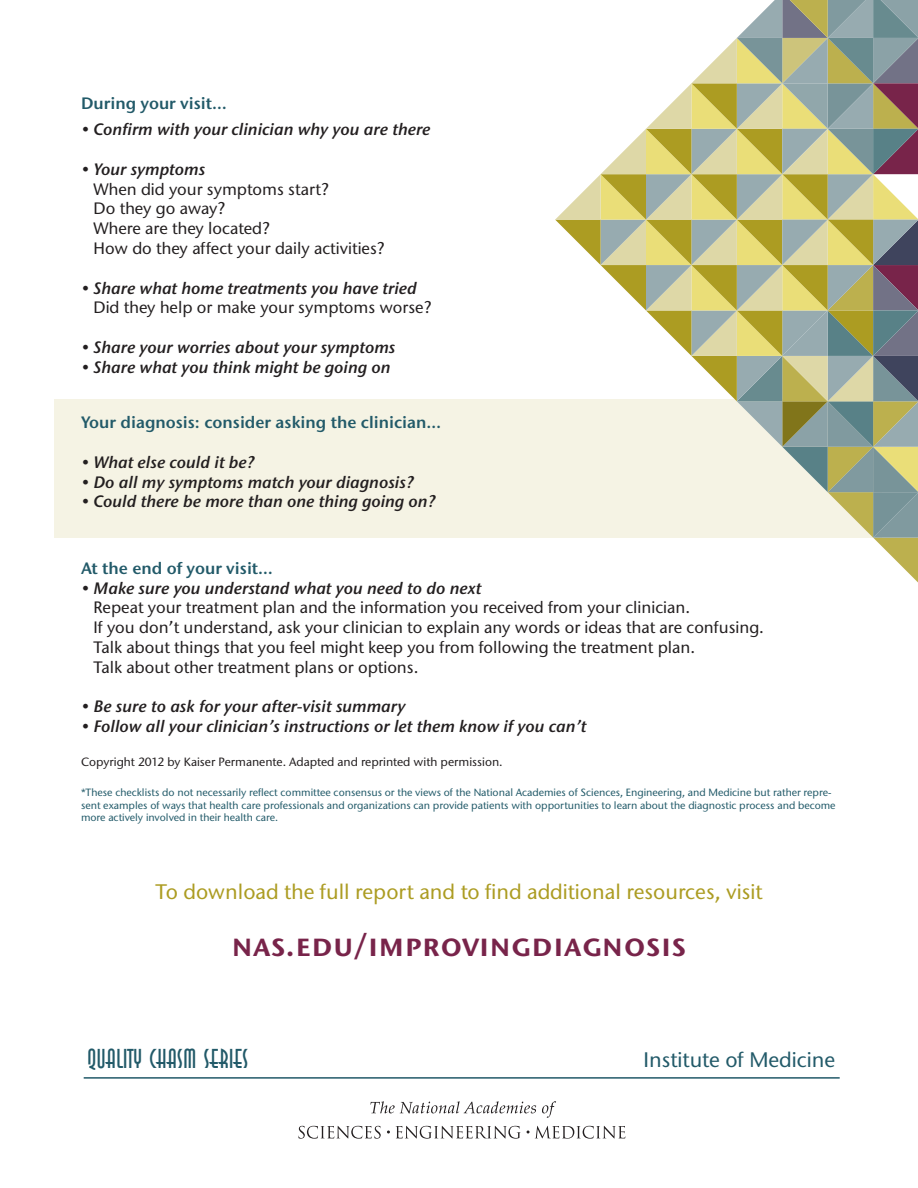
<style>
.page{position:relative;width:918px;height:1188px;background:#fff}
.page>*{position:absolute;margin:0;border:0;box-sizing:border-box;transform-origin:0 0}
.t1{font:600 31.5px "Stone Sans ITC Pro";color:#78244a}
.t2{font:25.5px "Anastasia";color:#225a69}
.t3{font:500 21px "Stone Sans ITC Std";color:#ac9c22}
.t4{font:500 21px "Stone Sans ITC Std";color:#225a69}
.t5{font:500 16.5px/19.8px "Stone Sans ITC Std";color:#231f20}
.t6{font:italic 600 16.5px/19.8px "Stone Sans ITC Pro";color:#231f20}
.t7{font:600 16.5px "Stone Sans ITC Pro";color:#225a69}
.t8{font:500 12px "Stone Sans ITC Std";color:#231f20}
.t9{font:500 10.5px/12.6px "Stone Sans ITC Std";color:#225a69}
.s1{font-family:"Stone Sans ITC Pro";font-weight:600;font-style:italic}
.s2{font-family:"Stone Sans ITC Std";font-weight:500;font-style:normal}
</style>
<div class="page">
<svg style="left:298px;top:1126px;width:327px;height:13px"></svg>
<svg style="left:370px;top:1101px;width:186px;height:17px"></svg>
<hr style="left:84px;top:1077px;width:756px;height:2px;background:#225a69">
<div style="left:54px;top:400px;width:827px;height:138px;background:#f5f3e4"></div>
<svg style="left:555px;top:0;width:363px;height:582px"></svg>
<p class="t7" style="left:81px;top:93px;width:147px">During your visit…</p>
<p class="t6" style="left:81px;top:120px;width:351px">• Confirm with your clinician why you are there</p>
<p class="t5" style="left:94px;top:159px;width:293px;text-indent:-13px"><span class="s1">• Your symptoms<br></span>When did your symptoms start?<br>Do they go away?<br>Where are they located?<br>How do they affect your daily activities?</p>
<p class="t6" style="left:94px;top:278px;width:339px;text-indent:-13px">• Share what home treatments you have tried<br><span class="s2">Did they help or make your symptoms worse?</span></p>
<p class="t6" style="left:81px;top:338px;width:316px">• Share your worries about your symptoms</p>
<p class="t6" style="left:81px;top:357px;width:311px">• Share what you think might be going on</p>
<p class="t7" style="left:81px;top:412px;width:362px">Your diagnosis: consider asking the clinician…</p>
<p class="t6" style="left:81px;top:452px;width:175px">• What else could it be?</p>
<p class="t6" style="left:81px;top:472px;width:334px">• Do all my symptoms match your diagnosis?</p>
<p class="t6" style="left:81px;top:492px;width:356px">• Could there be more than one thing going on?</p>
<p class="t7" style="left:81px;top:558px;width:193px">At the end of your visit…</p>
<p class="t5" style="left:94px;top:578px;width:672px;text-indent:-13px"><span class="s1">• Make sure you understand what you need to do next<br></span>Repeat your treatment plan and the information you received from your clinician.<br>If you don’t understand, ask your clinician to explain any words or ideas that are confusing.<br>Talk about things that you feel might keep you from following the treatment plan.<br>Talk about other treatment plans or options.</p>
<p class="t6" style="left:81px;top:697px;width:326px">• Be sure to ask for your after-visit summary</p>
<p class="t6" style="left:81px;top:717px;width:507px">• Follow all your clinician’s instructions or let them know if you can’t</p>
<p class="t8" style="left:81px;top:755px;width:423px">Copyright 2012 by Kaiser Permanente. Adapted and reprinted with permission.</p>
<p class="t9" style="left:81px;top:786px;width:756px">*These checklists do not necessarily reflect committee consensus or the views of the National Academies of Sciences, Engineering, and Medicine but rather repre&shy;sent examples of ways that health care professionals and organizations can provide patients with opportunities to learn about the diagnostic process and become more actively involved in their health care.</p>
<p class="t3" style="left:155px;top:879px;width:609px">To download the full report and to find additional resources, visit</p>
<p class="t1" style="left:231px;top:925px;width:457px">nas.edu/improvingdiagnosis</p>
<p class="t2" style="left:87px;top:1044px;width:163px">QUALITY CHASM SERIES</p>
<p class="t4" style="left:644px;top:1047px;width:193px">Institute of Medicine</p>
</div>
